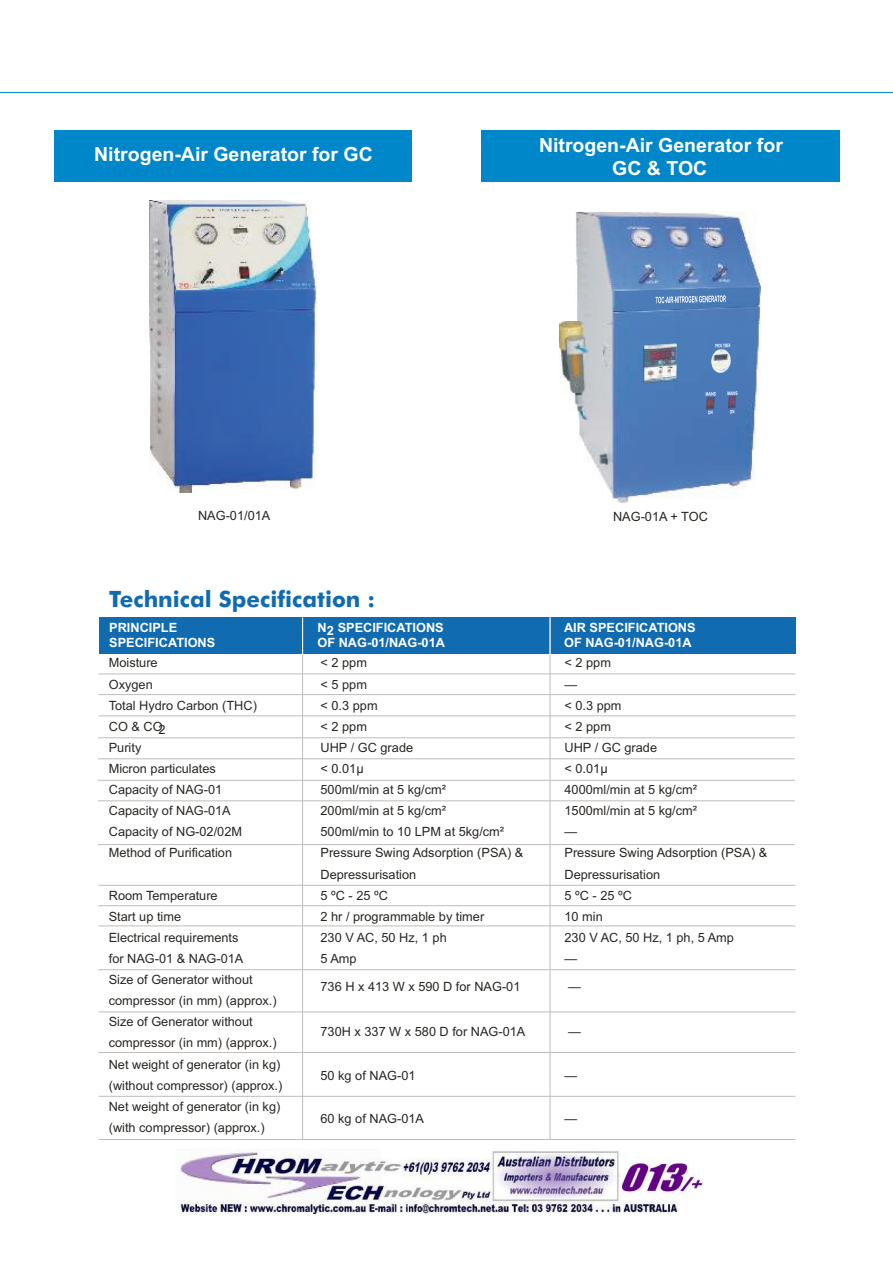
<style>
.page{position:relative;width:893px;height:1262px;background:#fff}
.page>*{position:absolute;margin:0;border:0;box-sizing:border-box;transform-origin:0 0}
.t1{font:500 22.5px "Futura BT";color:#116bb1}
.t2{font:700 19.5px/23.4px "Arial";color:#fff;text-align:center}
.t3{font:12.75px/21.1px "Arial";color:#2a2723}
.t4{font:700 12.75px/15.3px "Arial";color:#fff}
</style>
<div class="page">
<div style="left:54px;top:130px;width:357px;height:52px;background:#0087c9"></div>
<div style="left:481px;top:130px;width:358px;height:52px;background:#0087c9"></div>
<div style="left:99px;top:617px;width:696px;height:37px;background:#116bb1"></div>
<hr style="left:99px;top:673px;width:696px;height:1px;background:#bfbbbb">
<hr style="left:99px;top:694px;width:696px;height:1px;background:#bfbbbb">
<hr style="left:99px;top:715px;width:696px;height:1px;background:#bfbbbb">
<hr style="left:98px;top:737px;width:696px;height:1px;background:#bfbbbb">
<hr style="left:98px;top:758px;width:696px;height:1px;background:#bfbbbb">
<hr style="left:98px;top:780px;width:696px;height:1px;background:#bfbbbb">
<hr style="left:98px;top:800px;width:696px;height:1px;background:#bfbbbb">
<hr style="left:98px;top:844px;width:696px;height:1px;background:#bfbbbb">
<hr style="left:99px;top:885px;width:696px;height:1px;background:#bfbbbb">
<hr style="left:99px;top:905px;width:696px;height:1px;background:#bfbbbb">
<hr style="left:99px;top:925px;width:696px;height:1px;background:#bfbbbb">
<hr style="left:99px;top:1011px;width:696px;height:1px;background:#bfbbbb">
<hr style="left:99px;top:1052px;width:696px;height:1px;background:#bfbbbb">
<hr style="left:99px;top:1095px;width:696px;height:1px;background:#bfbbbb">
<hr style="left:99px;top:1139px;width:696px;height:1px;background:#bfbbbb">
<hr style="left:99px;top:969px;width:696px;height:1px;background:#bfbbbb">
<hr style="left:549px;top:618px;width:1px;height:522px;background:#bfbbbb">
<hr style="left:549px;top:617px;width:1px;height:38px;background:#fff">
<hr style="left:302px;top:619px;width:1px;height:520px;background:#bfbbbb">
<hr style="left:302px;top:617px;width:1px;height:38px;background:#fff">
<img style="left:149px;top:201px;width:167px;height:292px">
<img style="left:576px;top:212px;width:184px;height:291px">
<img style="left:660px;top:223px;width:37px;height:29px">
<img style="left:670px;top:257px;width:36px;height:30px">
<img style="left:560px;top:321px;width:31px;height:99px">
<img style="left:613px;top:287px;width:147px;height:24px">
<img style="left:642px;top:343px;width:35px;height:41px">
<img style="left:710px;top:348px;width:21px;height:26px">
<svg style="left:705px;top:392px;width:10px;height:22px"></svg>
<svg style="left:727px;top:391px;width:10px;height:22px"></svg>
<svg style="left:655px;top:295px;width:71px;height:8px"></svg>
<svg style="left:715px;top:343px;width:15px;height:4px"></svg>
<hr style="left:0;top:92px;width:892px;height:1px;background:#008cc8">
<img style="left:175px;top:1147px;width:529px;height:68px">
<h2 class="t2" style="left:94px;top:145px;width:280px">Nitrogen-Air Generator for GC</h2>
<p class="t3" style="left:198px;top:506px;width:74px">NAG-01/01A</p>
<h1 class="t1" style="left:109px;top:590px;width:267px">Technical Specification :</h1>
<h2 class="t2" style="left:539px;top:135px;width:245px">Nitrogen-Air Generator for<br>GC &amp; TOC</h2>
<p class="t3" style="left:613px;top:506px;width:96px">NAG-01A + TOC</p>
<p class="t4" style="left:109px;top:620px;width:108px">PRINCIPLE<br>SPECIFICATIONS</p>
<p class="t4" style="left:317px;top:620px;width:128px">N SPECIFICATIONS</p>
<p class="t4" style="left:317px;top:625px;width:129px;line-height:12.1px;text-indent:9px">2<br>OF NAG-01/NAG-01A</p>
<p class="t4" style="left:564px;top:620px;width:133px">AIR SPECIFICATIONS<br>OF NAG-01/NAG-01A</p>
<p class="t3" style="left:109px;top:653px;width:50px">Moisture</p>
<p class="t3" style="left:320px;top:653px;width:48px">&lt; 2 ppm</p>
<p class="t3" style="left:564px;top:653px;width:48px">&lt; 2 ppm</p>
<p class="t3" style="left:109px;top:674px;width:45px">Oxygen</p>
<p class="t3" style="left:320px;top:674px;width:48px">&lt; 5 ppm</p>
<p class="t3" style="left:564px;top:674px;width:14px">—</p>
<p class="t3" style="left:109px;top:696px;width:150px">Total Hydro Carbon (THC)</p>
<p class="t3" style="left:320px;top:696px;width:59px">&lt; 0.3 ppm</p>
<p class="t3" style="left:564px;top:696px;width:59px">&lt; 0.3 ppm</p>
<p class="t3" style="left:109px;top:717px;width:58px">CO &amp; CO2</p>
<p class="t3" style="left:320px;top:717px;width:48px">&lt; 2 ppm</p>
<p class="t3" style="left:564px;top:717px;width:48px">&lt; 2 ppm</p>
<p class="t3" style="left:109px;top:738px;width:34px">Purity</p>
<p class="t3" style="left:320px;top:738px;width:94px">UHP / GC grade</p>
<p class="t3" style="left:564px;top:738px;width:94px">UHP / GC grade</p>
<p class="t3" style="left:109px;top:759px;width:108px">Micron particulates</p>
<p class="t3" style="left:320px;top:759px;width:45px">&lt; 0.01µ</p>
<p class="t3" style="left:564px;top:759px;width:45px">&lt; 0.01µ</p>
<p class="t3" style="left:109px;top:780px;width:115px">Capacity of NAG-01</p>
<p class="t3" style="left:320px;top:780px;width:127px">500ml/min at 5 kg/cm²</p>
<p class="t3" style="left:564px;top:780px;width:134px">4000ml/min at 5 kg/cm²</p>
<p class="t3" style="left:109px;top:801px;width:123px">Capacity of NAG-01A</p>
<p class="t3" style="left:320px;top:801px;width:127px">200ml/min at 5 kg/cm²</p>
<p class="t3" style="left:564px;top:801px;width:134px">1500ml/min at 5 kg/cm²</p>
<p class="t3" style="left:109px;top:822px;width:135px">Capacity of NG-02/02M</p>
<p class="t3" style="left:320px;top:822px;width:185px">500ml/min to 10 LPM at 5kg/cm²</p>
<p class="t3" style="left:564px;top:822px;width:14px">—</p>
<p class="t3" style="left:109px;top:843px;width:125px">Method of Purification</p>
<p class="t3" style="left:320px;top:843px;width:204px">Pressure Swing Adsorption (PSA) &amp;</p>
<p class="t3" style="left:564px;top:843px;width:204px">Pressure Swing Adsorption (PSA) &amp;</p>
<p class="t3" style="left:320px;top:864px;width:97px">Depressurisation</p>
<p class="t3" style="left:564px;top:864px;width:97px">Depressurisation</p>
<p class="t3" style="left:109px;top:885px;width:110px">Room Temperature</p>
<p class="t3" style="left:320px;top:885px;width:69px">5 ºC - 25 ºC</p>
<p class="t3" style="left:564px;top:885px;width:69px">5 ºC - 25 ºC</p>
<p class="t3" style="left:109px;top:907px;width:74px">Start up time</p>
<p class="t3" style="left:320px;top:907px;width:165px">2 hr / programmable by timer</p>
<p class="t3" style="left:564px;top:907px;width:40px">10 min</p>
<p class="t3" style="left:109px;top:928px;width:131px">Electrical requirements</p>
<p class="t3" style="left:320px;top:928px;width:128px">230 V AC, 50 Hz, 1 ph</p>
<p class="t3" style="left:564px;top:928px;width:171px">230 V AC, 50 Hz, 1 ph, 5 Amp</p>
<p class="t3" style="left:109px;top:949px;width:136px">for NAG-01 &amp; NAG-01A</p>
<p class="t3" style="left:320px;top:949px;width:38px">5 Amp</p>
<p class="t3" style="left:564px;top:949px;width:14px">—</p>
<p class="t3" style="left:109px;top:970px;width:145px">Size of Generator without</p>
<p class="t3" style="left:320px;top:977px;width:201px">736 H x 413 W x 590 D for NAG-01</p>
<p class="t3" style="left:568px;top:977px;width:14px">—</p>
<p class="t3" style="left:109px;top:991px;width:169px">compressor (in mm) (approx.)<br>Size of Generator without</p>
<p class="t3" style="left:320px;top:1022px;width:206px">730H x 337 W x 580 D for NAG-01A</p>
<p class="t3" style="left:568px;top:1022px;width:14px">—</p>
<p class="t3" style="left:109px;top:1033px;width:173px">compressor (in mm) (approx.)<br>Net weight of generator (in kg)</p>
<p class="t3" style="left:320px;top:1066px;width:96px">50 kg of NAG-01</p>
<p class="t3" style="left:564px;top:1066px;width:14px">—</p>
<p class="t3" style="left:109px;top:1075px;width:175px">(without compressor) (approx.)<br>Net weight of generator (in kg)</p>
<p class="t3" style="left:320px;top:1108px;width:105px">60 kg of NAG-01A</p>
<p class="t3" style="left:564px;top:1108px;width:14px">—</p>
<p class="t3" style="left:109px;top:1118px;width:157px">(with compressor) (approx.)</p>
</div>
